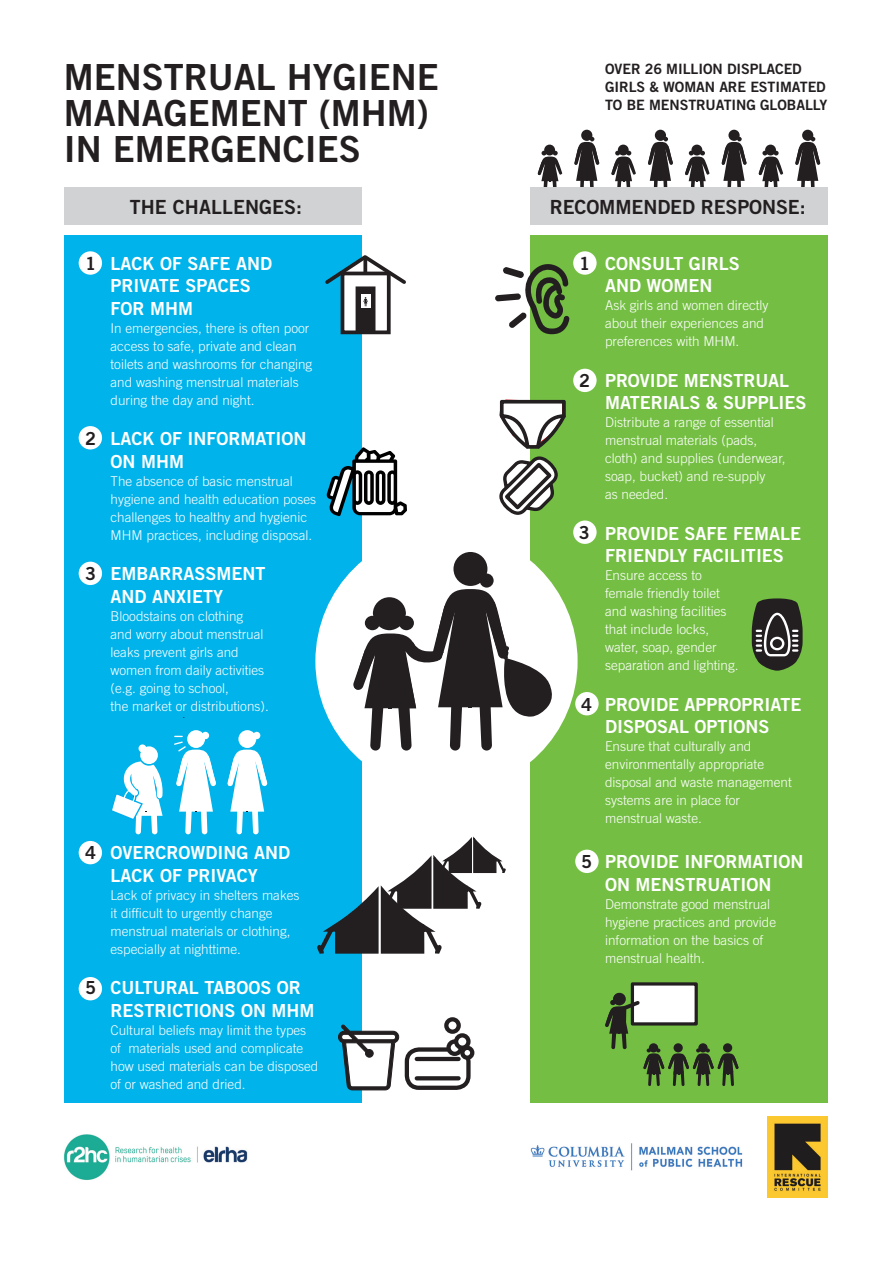
<style>
.page{position:relative;width:893px;height:1263px;background:#fff}
.page>*{position:absolute;margin:0;border:0;box-sizing:border-box;transform-origin:0 0}
.t1{font:36px/36px "Trade Gothic LT Std Bd 2";color:#231f20}
.t2{font:19.5px "Trade Gothic LT Std Bd 2";letter-spacing:-.005em;color:#231f20}
.Body_text{font:18px/22.5px "Trade Gothic LT Std Bd 2";color:#fff}
.Body_text-2{font:18px "Trade Gothic LT Std Bd 2";color:#231f20}
.Body_text-3{font:14.25px/17.9px "Trade Gothic LT Std Bd 2";letter-spacing:-.005em;color:#231f20}
.Body_text-4{font:300 13.5px/18px "Trade Gothic LT Std";color:#fff}
.s1{color:#231f20}
</style>
<div class="page">
<svg style="left:537px;top:145px;width:25px;height:42px"></svg>
<div style="left:581px;top:130px;width:11px;height:11px;background:#231f20;border-radius:50%"></div>
<svg style="left:574px;top:137px;width:25px;height:50px"></svg>
<svg style="left:611px;top:145px;width:25px;height:42px"></svg>
<div style="left:655px;top:130px;width:11px;height:11px;background:#231f20;border-radius:50%"></div>
<svg style="left:648px;top:137px;width:25px;height:50px"></svg>
<svg style="left:685px;top:145px;width:25px;height:42px"></svg>
<div style="left:728px;top:130px;width:12px;height:11px;background:#231f20;border-radius:50%"></div>
<svg style="left:721px;top:137px;width:26px;height:50px"></svg>
<svg style="left:758px;top:145px;width:25px;height:42px"></svg>
<div style="left:802px;top:130px;width:11px;height:11px;background:#231f20;border-radius:50%"></div>
<svg style="left:795px;top:137px;width:25px;height:50px"></svg>
<div style="left:530px;top:236px;width:298px;height:867px;background:#74bf43"></div>
<div style="left:64px;top:236px;width:297px;height:867px;background:#00b3ea"></div>
<div style="left:64px;top:187px;width:297px;height:37px;background:#d1d2d4"></div>
<div style="left:530px;top:187px;width:298px;height:37px;background:#d1d2d4"></div>
<div style="left:315px;top:530px;width:263px;height:262px;background:#fff;border-radius:50%"></div>
<svg style="left:495px;top:264px;width:75px;height:185px"></svg>
<svg style="left:499px;top:456px;width:59px;height:59px"></svg>
<svg style="left:752px;top:598px;width:51px;height:73px;background:#4c5442"></svg>
<div style="left:632px;top:984px;width:64px;height:40px;background:#fff"></div>
<div style="left:631px;top:982px;width:67px;height:43px;border:3px solid #231f20"></div>
<svg style="left:605px;top:993px;width:134px;height:93px"></svg>
<div style="left:723px;top:1043px;width:9px;height:9px;background:#231f20;border-radius:50%"></div>
<svg style="left:327px;top:447px;width:80px;height:69px"></svg>
<svg style="left:325px;top:253px;width:81px;height:34px"></svg>
<div style="left:342px;top:273px;width:47px;height:59px;background:#fff"></div>
<div style="left:341px;top:272px;width:50px;height:62px;border:4px solid #231f20"></div>
<svg style="left:363px;top:257px;width:4px;height:17px"></svg>
<div style="left:356px;top:287px;width:19px;height:46px;background:#231f20"></div>
<div style="left:356px;top:286px;width:19px;height:48px;border:2px solid #231f20"></div>
<div style="left:361px;top:295px;width:9px;height:13px;background:#fff"></div>
<svg style="left:363px;top:297px;width:5px;height:9px"></svg>
<div style="left:405px;top:1047px;width:66px;height:43px;border:4px solid #231f20;border-radius:12px"></div>
<hr style="left:417px;top:1057px;width:42px;height:4px;background:#231f20">
<svg style="left:417px;top:1076px;width:42px;height:4px"></svg>
<svg style="left:449px;top:1041px;width:12px;height:13px"></svg>
<div style="left:446px;top:1039px;width:17px;height:17px;border:4px solid #231f20;border-radius:50%"></div>
<svg style="left:456px;top:1035px;width:12px;height:13px"></svg>
<div style="left:454px;top:1033px;width:17px;height:17px;border:4px solid #231f20;border-radius:50%"></div>
<svg style="left:446px;top:1019px;width:13px;height:13px"></svg>
<div style="left:444px;top:1017px;width:17px;height:17px;border:4px solid #231f20;border-radius:50%"></div>
<div style="left:462px;top:1048px;width:10px;height:10px;background:#fff;border-radius:50%"></div>
<div style="left:460px;top:1046px;width:14px;height:14px;border:4px solid #231f20;border-radius:50%"></div>
<svg style="left:338px;top:1024px;width:61px;height:67px"></svg>
<svg style="left:317px;top:835px;width:189px;height:120px"></svg>
<div style="left:79px;top:251px;width:23px;height:24px;background:#fff;border-radius:50%"></div>
<div style="left:79px;top:426px;width:23px;height:23px;background:#fff;border-radius:50%"></div>
<div style="left:79px;top:562px;width:23px;height:23px;background:#fff;border-radius:50%"></div>
<div style="left:79px;top:841px;width:23px;height:23px;background:#fff;border-radius:50%"></div>
<div style="left:79px;top:977px;width:23px;height:23px;background:#fff;border-radius:50%"></div>
<div style="left:573px;top:251px;width:24px;height:24px;background:#fff;border-radius:50%"></div>
<div style="left:573px;top:369px;width:24px;height:23px;background:#fff;border-radius:50%"></div>
<div style="left:573px;top:520px;width:24px;height:24px;background:#fff;border-radius:50%"></div>
<div style="left:575px;top:692px;width:24px;height:23px;background:#fff;border-radius:50%"></div>
<div style="left:453px;top:552px;width:34px;height:34px;background:#231f20;border-radius:50%"></div>
<div style="left:480px;top:573px;width:14px;height:15px;background:#231f20;border-radius:50%"></div>
<svg style="left:353px;top:589px;width:200px;height:161px"></svg>
<div style="left:575px;top:850px;width:24px;height:23px;background:#fff;border-radius:50%"></div>
<div style="left:187px;top:730px;width:18px;height:18px;background:#fff;border-radius:50%"></div>
<div style="left:202px;top:732px;width:7px;height:7px;background:#fff;border-radius:50%"></div>
<svg style="left:227px;top:750px;width:41px;height:84px"></svg>
<div style="left:238px;top:730px;width:18px;height:18px;background:#fff;border-radius:50%"></div>
<div style="left:253px;top:732px;width:7px;height:7px;background:#fff;border-radius:50%"></div>
<svg style="left:174px;top:736px;width:42px;height:98px"></svg>
<div style="left:140px;top:746px;width:18px;height:18px;background:#fff;border-radius:50%"></div>
<div style="left:139px;top:744px;width:7px;height:8px;background:#fff;border-radius:50%"></div>
<svg style="left:112px;top:761px;width:51px;height:73px"></svg>
<img style="left:530px;top:1143px;width:213px;height:28px">
<img style="left:767px;top:1116px;width:61px;height:81px">
<img style="left:63px;top:1134px;width:185px;height:46px">
<p class="t1" style="left:64px;top:58px;width:376px">MENSTRUAL HYGIENE<br>MANAGEMENT (MHM)<br>IN EMERGENCIES</p>
<p class="Body_text-3" style="left:605px;top:60px;width:224px">OVER 26 MILLION DISPLACED<br>GIRLS &amp; WOMAN ARE ESTIMATED<br>TO BE MENSTRUATING GLOBALLY</p>
<p class="t2" style="left:130px;top:195px;width:174px">THE CHALLENGES:</p>
<p class="t2" style="left:550px;top:195px;width:257px">RECOMMENDED RESPONSE:</p>
<p class="Body_text" style="left:111px;top:252px;width:163px;text-indent:-26px"><span class="s1">1</span> LACK OF SAFE AND<br>PRIVATE SPACES<br>FOR MHM</p>
<p class="Body_text-4" style="left:111px;top:319px;width:203px">In emergencies, there is often poor access to safe, private and clean toilets and washrooms for changing and washing menstrual materials during the day and night.</p>
<p class="Body_text" style="left:111px;top:427px;width:198px;text-indent:-26px"><span class="s1">2</span> LACK OF INFORMATION<br>ON MHM</p>
<p class="Body_text-4" style="left:111px;top:472px;width:207px">The absence of basic menstrual hygiene and health education poses challenges to healthy and hygienic MHM practices, including disposal.</p>
<p class="Body_text" style="left:111px;top:562px;width:156px;text-indent:-26px"><span class="s1">3</span> EMBARRASSMENT<br>AND ANXIETY</p>
<p class="Body_text-4" style="left:111px;top:607px;width:160px">Bloodstains on clothing<br>and worry about menstrual leaks prevent girls and women from daily activities (e.g. going to school,<br>the market or distributions).</p>
<p class="Body_text" style="left:85px;top:841px;width:207px;text-align:center"><span class="s1">4</span> OVERCROWDING AND<br>LACK OF PRIVACY</p>
<p class="Body_text-4" style="left:111px;top:886px;width:190px">Lack of privacy in shelters makes it difficult to urgently change menstrual materials or clothing, especially at nighttime.</p>
<p class="Body_text" style="left:111px;top:976px;width:205px;text-indent:-26px"><span class="s1">5</span> CULTURAL TABOOS OR<br>RESTRICTIONS ON MHM</p>
<p class="Body_text-4" style="left:111px;top:1021px;width:209px">Cultural beliefs may limit the types of materials used and complicate how used materials can be disposed of or washed and dried.</p>
<p class="Body_text-2" style="left:579px;top:252px;width:12px">1</p>
<p class="Body_text-2" style="left:579px;top:369px;width:12px">2</p>
<p class="Body_text-2" style="left:579px;top:521px;width:12px">3</p>
<p class="Body_text-2" style="left:581px;top:693px;width:12px">4</p>
<p class="Body_text-2" style="left:581px;top:850px;width:12px">5</p>
<p class="Body_text" style="left:605px;top:252px;width:136px">CONSULT GIRLS<br>AND WOMEN</p>
<p class="Body_text-4" style="left:605px;top:296px;width:165px">Ask girls and women directly about their experiences and preferences with MHM.</p>
<p class="Body_text" style="left:605px;top:369px;width:203px">PROVIDE MENSTRUAL<br>MATERIALS &amp; SUPPLIES</p>
<p class="Body_text-4" style="left:605px;top:413px;width:182px">Distribute a range of essential menstrual materials (pads, cloth) and supplies (underwear, soap, bucket) and re-supply<br>as needed.</p>
<p class="Body_text" style="left:605px;top:522px;width:198px">PROVIDE SAFE FEMALE<br>FRIENDLY FACILITIES</p>
<p class="Body_text-4" style="left:605px;top:566px;width:135px">Ensure access to female friendly toilet and washing facilities that include locks, water, soap, gender separation and lighting.</p>
<p class="Body_text" style="left:605px;top:693px;width:198px">PROVIDE APPROPRIATE<br>DISPOSAL OPTIONS</p>
<p class="Body_text-4" style="left:605px;top:737px;width:188px">Ensure that culturally and environmentally appropriate disposal and waste management systems are in place for menstrual waste.</p>
<p class="Body_text" style="left:605px;top:850px;width:200px">PROVIDE INFORMATION<br>ON MENSTRUATION</p>
<p class="Body_text-4" style="left:605px;top:895px;width:173px">Demonstrate good menstrual hygiene practices and provide information on the basics of menstrual health.</p>
</div>
